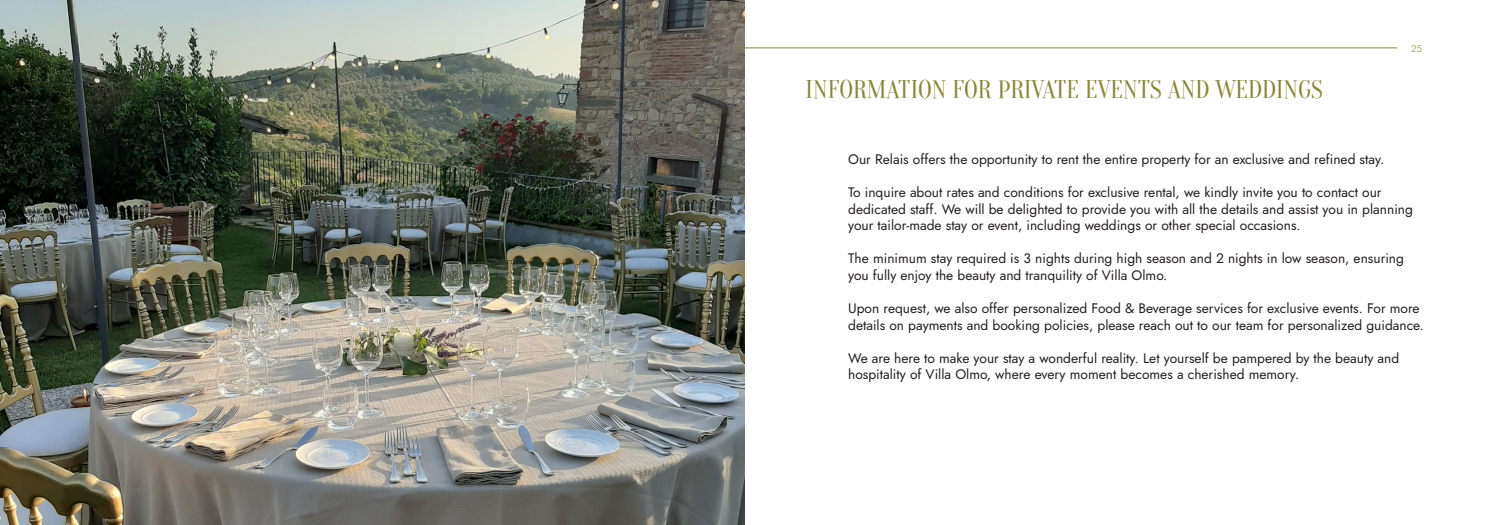
<style>
.page{position:relative;width:1489px;height:525px;background:#fff}
.page>*{position:absolute;margin:0;border:0;box-sizing:border-box;transform-origin:0 0}
.t1{font:25px "Oranienbaum";color:#8a8733}
.t2{font:13.75px/16.5px "Jost";color:#231f20}
.t3{font:10px "Jost";color:#8a8733}
</style>
<div class="page">
<hr style="left:744px;top:48px;width:652px;height:1px;background:#82863d">
<img style="left:0;top:0;width:744px;height:524px">
<p class="t1" style="left:805px;top:76px;width:518px">INFORMATION FOR PRIVATE EVENTS AND WEDDINGS</p>
<p class="t3" style="left:1410px;top:42px;width:13px">25</p>
<p class="t2" style="left:848px;top:151px;width:537px">Our Relais offers the opportunity to rent the entire property for an exclusive and refined stay.</p>
<p class="t2" style="left:848px;top:184px;width:566px">To inquire about rates and conditions for exclusive rental, we kindly invite you to contact our dedicated staff. We will be delighted to provide you with all the details and assist you in planning your tailor-made stay or event, including weddings or other special occasions.</p>
<p class="t2" style="left:848px;top:250px;width:557px">The minimum stay required is 3 nights during high season and 2 nights in low season, ensuring you fully enjoy the beauty and tranquility of Villa Olmo.</p>
<p class="t2" style="left:848px;top:300px;width:577px">Upon request, we also offer personalized Food &amp; Beverage services for exclusive events. For more details on payments and booking policies, please reach out to our team for personalized guidance.</p>
<p class="t2" style="left:848px;top:349px;width:552px">We are here to make your stay a wonderful reality. Let yourself be pampered by the beauty and hospitality of Villa Olmo, where every moment becomes a cherished memory.</p>
</div>
